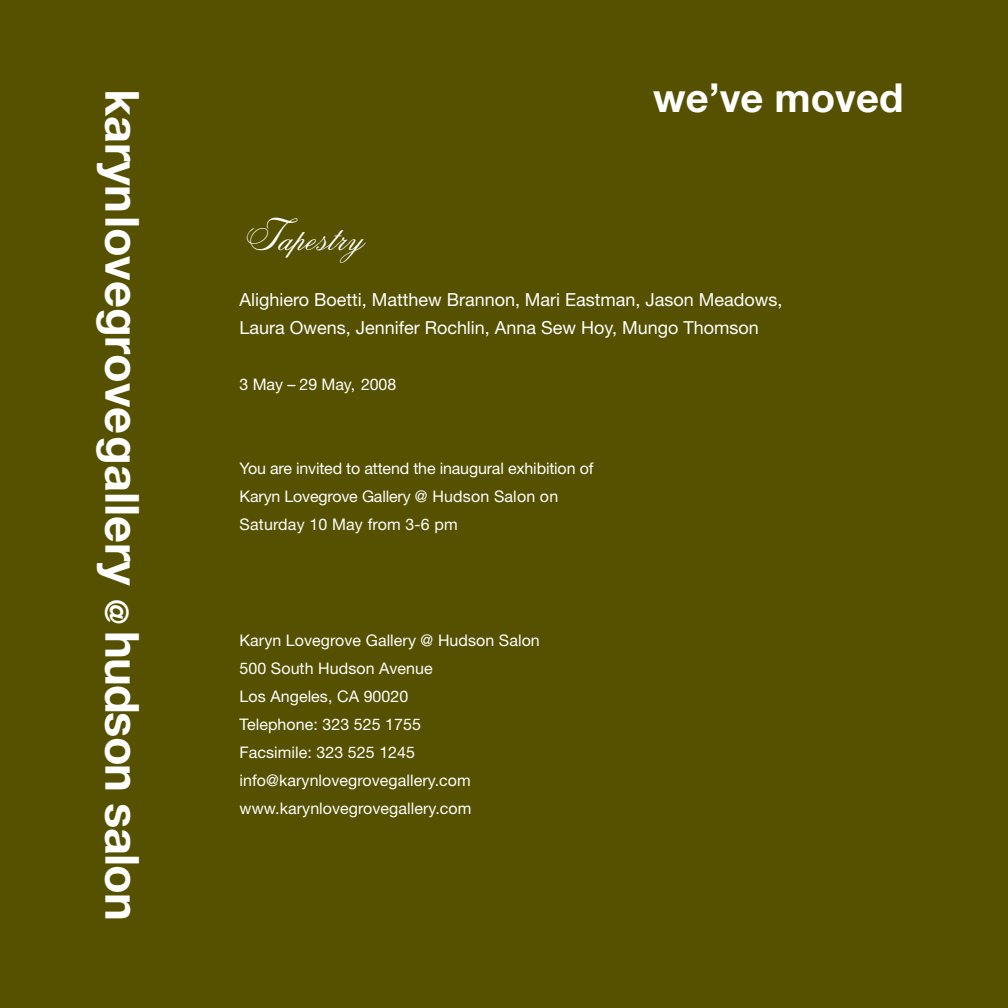
<style>
.page{position:relative;width:1008px;height:1008px;background:#555101}
.page>*{position:absolute;margin:0;border:0;box-sizing:border-box;transform-origin:0 0}
.t1{font:50px "Cecily";color:#fff}
.t2{font:700 47px "Helvetica Neue";color:#fff}
.t3{font:700 40px "Helvetica Neue";color:#fff}
.t4{font:18px/28px "Helvetica Neue";color:#fff}
.t5{font:16px/28px "Helvetica Neue";letter-spacing:.005em;color:#fff}
.s1{font-size:32px}
</style>
<div class="page">
<h2 class="t2" style="left:139px;top:89px;width:833px;rotate:90deg">karynlovegrovegallery <span class="s1">@</span> hudson salon</h2>
<h3 class="t3" style="left:653px;top:84px;width:252px">we’ve moved</h3>
<h1 class="t1" style="left:240px;top:203px;width:124px">Tapestry</h1>
<p class="t4" style="left:240px;top:287px;width:544px">Alighiero Boetti, Matthew Brannon, Mari Eastman, Jason Meadows,<br>Laura Owens, Jennifer Rochlin, Anna Sew Hoy, Mungo Thomson</p>
<p class="t5" style="left:240px;top:372px;width:158px">3 May – 29 May, 2008</p>
<p class="t5" style="left:240px;top:456px;width:355px">You are invited to attend the inaugural exhibition of<br>Karyn Lovegrove Gallery @ Hudson Salon on<br>Saturday 10 May from 3-6 pm</p>
<p class="t5" style="left:240px;top:627px;width:302px">Karyn Lovegrove Gallery @ Hudson Salon<br>500 South Hudson Avenue<br>Los Angeles, CA 90020<br>Telephone: 323 525 1755<br>Facsimile: 323 525 1245 info@karynlovegrovegallery.com www.karynlovegrovegallery.com</p>
</div>
